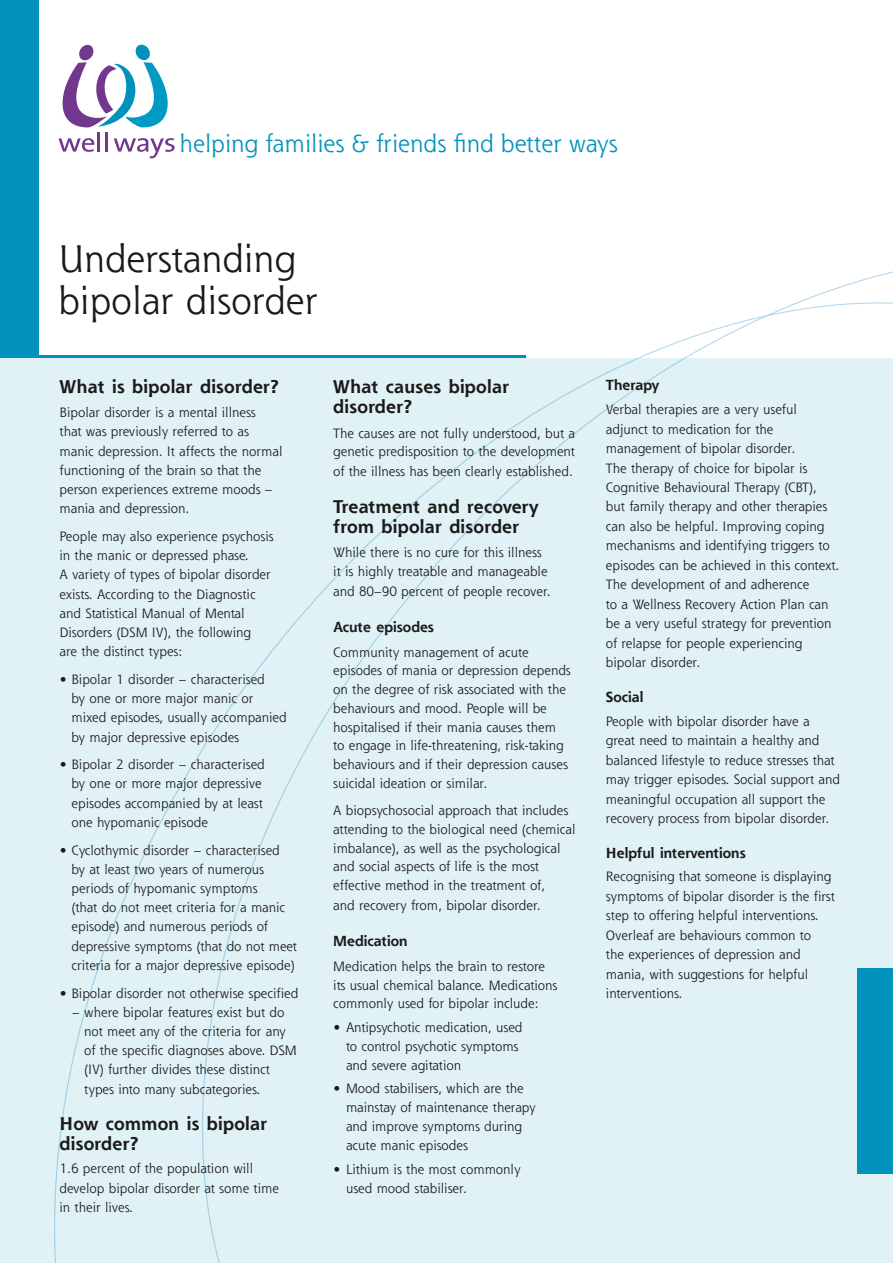
<style>
.page{position:relative;width:893px;height:1263px;background:#fff}
.page>*{position:absolute;margin:0;border:0;box-sizing:border-box;transform-origin:0 0}
.t1{font:37.5px/42px "Shannon Std";color:#1a1a18}
.t2{font:24px "Shannon Std";color:#0092bd}
.t3{font:700 18px/19.5px "Shannon Std";letter-spacing:.015em;color:#1a1a18}
.t4{font:700 14.25px "Shannon Std";color:#1a1a18}
.t5{font:13.2px/19.5px "Shannon Std";color:#1a1a18}
</style>
<div class="page">
<div style="left:0;top:358px;width:893px;height:905px;background:#e1f2f7"></div>
<hr style="left:0;top:356px;width:525px;height:2px;background:#0092bd">
<svg style="left:63px;top:44px;width:105px;height:84px"></svg>
<svg style="left:58px;top:138px;width:36px;height:14px"></svg>
<hr style="left:98px;top:132px;width:2px;height:20px;background:#71388e">
<hr style="left:105px;top:132px;width:2px;height:20px;background:#71388e">
<svg style="left:114px;top:138px;width:61px;height:20px"></svg>
<div style="left:858px;top:969px;width:35px;height:205px;background:#0092bd"></div>
<div style="left:0;top:0;width:39px;height:356px;background:#0092bd"></div>
<h2 class="t2" style="left:180px;top:128px;width:440px">helping families &amp; friends find better ways</h2>
<h1 class="t1" style="left:58px;top:237px;width:261px">Understanding bipolar disorder</h1>
<h3 class="t3" style="left:60px;top:377px;width:221px">What is bipolar disorder?</h3>
<p class="t5" style="left:60px;top:403px;width:224px">Bipolar disorder is a mental illness<br>that was previously referred to as manic depression. It affects the normal functioning of the brain so that the person experiences extreme moods – mania and depression.</p>
<p class="t5" style="left:60px;top:526px;width:216px">People may also experience psychosis in the manic or depressed phase.<br>A variety of types of bipolar disorder exists. According to the Diagnostic and Statistical Manual of Mental Disorders (DSM IV), the following<br>are the distinct types:</p>
<p class="t5" style="left:72px;top:669px;width:217px;text-indent:-12px">• Bipolar 1 disorder – characterised<br>by one or more major manic or mixed episodes, usually accompanied by major depressive episodes</p>
<p class="t5" style="left:72px;top:755px;width:195px;text-indent:-12px">• Bipolar 2 disorder – characterised by one or more major depressive episodes accompanied by at least one hypomanic episode</p>
<p class="t5" style="left:72px;top:840px;width:227px;text-indent:-12px">• Cyclothymic disorder – characterised<br>by at least two years of numerous periods of hypomanic symptoms<br>(that do not meet criteria for a manic episode) and numerous periods of depressive symptoms (that do not meet criteria for a major depressive episode)</p>
<p class="t5" style="left:60px;top:983px;width:240px">• Bipolar disorder not otherwise specified</p>
<p class="t5" style="left:84px;top:1002px;width:214px;text-indent:-12px">– where bipolar features exist but do not meet any of the criteria for any of the specific diagnoses above. DSM (IV) further divides these distinct types into many subcategories.</p>
<h3 class="t3" style="left:60px;top:1114px;width:209px">How common is bipolar disorder?</h3>
<p class="t5" style="left:60px;top:1159px;width:221px;line-height:19px">1.6 percent of the population will develop bipolar disorder at some time in their lives.</p>
<h3 class="t3" style="left:333px;top:377px;width:177px">What causes bipolar disorder?</h3>
<p class="t5" style="left:333px;top:423px;width:243px;line-height:19px;text-align:justify">The causes are not fully understood, but a genetic predisposition to the development of the illness has been clearly established.</p>
<h3 class="t3" style="left:333px;top:497px;width:207px">Treatment and recovery from bipolar disorder</h3>
<p class="t5" style="left:333px;top:543px;width:219px;line-height:19px">While there is no cure for this illness it is highly treatable and manageable and 80–90 percent of people recover.</p>
<p class="t4" style="left:333px;top:618px;width:102px">Acute episodes</p>
<p class="t5" style="left:333px;top:642px;width:239px;line-height:18.8px">Community management of acute episodes of mania or depression depends on the degree of risk associated with the behaviours and mood. People will be hospitalised if their mania causes them<br>to engage in life-threatening, risk-taking behaviours and if their depression causes suicidal ideation or similar.</p>
<p class="t5" style="left:333px;top:801px;width:244px;line-height:18.9px">A biopsychosocial approach that includes attending to the biological need (chemical imbalance), as well as the psychological and social aspects of life is the most effective method in the treatment of,<br>and recovery from, bipolar disorder.</p>
<p class="t4" style="left:333px;top:932px;width:76px">Medication</p>
<p class="t5" style="left:333px;top:956px;width:226px;line-height:18.8px">Medication helps the brain to restore its usual chemical balance. Medications commonly used for bipolar include:</p>
<p class="t5" style="left:346px;top:1018px;width:178px;line-height:18.8px;text-indent:-13px">• Antipsychotic medication, used to control psychotic symptoms and severe agitation</p>
<p class="t5" style="left:346px;top:1079px;width:191px;line-height:18.8px;text-indent:-13px">• Mood stabilisers, which are the mainstay of maintenance therapy and improve symptoms during acute manic episodes</p>
<p class="t5" style="left:346px;top:1159px;width:176px;text-indent:-13px">• Lithium is the most commonly used mood stabiliser.</p>
<p class="t4" style="left:606px;top:376px;width:55px">Therapy</p>
<p class="t5" style="left:606px;top:399px;width:235px">Verbal therapies are a very useful adjunct to medication for the management of bipolar disorder.<br>The therapy of choice for bipolar is Cognitive Behavioural Therapy (CBT),<br>but family therapy and other therapies can also be helpful. Improving coping mechanisms and identifying triggers to episodes can be achieved in this context.<br>The development of and adherence<br>to a Wellness Recovery Action Plan can be a very useful strategy for prevention of relapse for people experiencing bipolar disorder.</p>
<p class="t4" style="left:606px;top:688px;width:39px">Social</p>
<p class="t5" style="left:606px;top:711px;width:236px">People with bipolar disorder have a great need to maintain a healthy and balanced lifestyle to reduce stresses that may trigger episodes. Social support and meaningful occupation all support the recovery process from bipolar disorder.</p>
<p class="t4" style="left:606px;top:844px;width:141px">Helpful interventions</p>
<p class="t5" style="left:606px;top:866px;width:230px">Recognising that someone is displaying symptoms of bipolar disorder is the first step to offering helpful interventions.<br>Overleaf are behaviours common to<br>the experiences of depression and mania, with suggestions for helpful interventions.</p>
</div>
